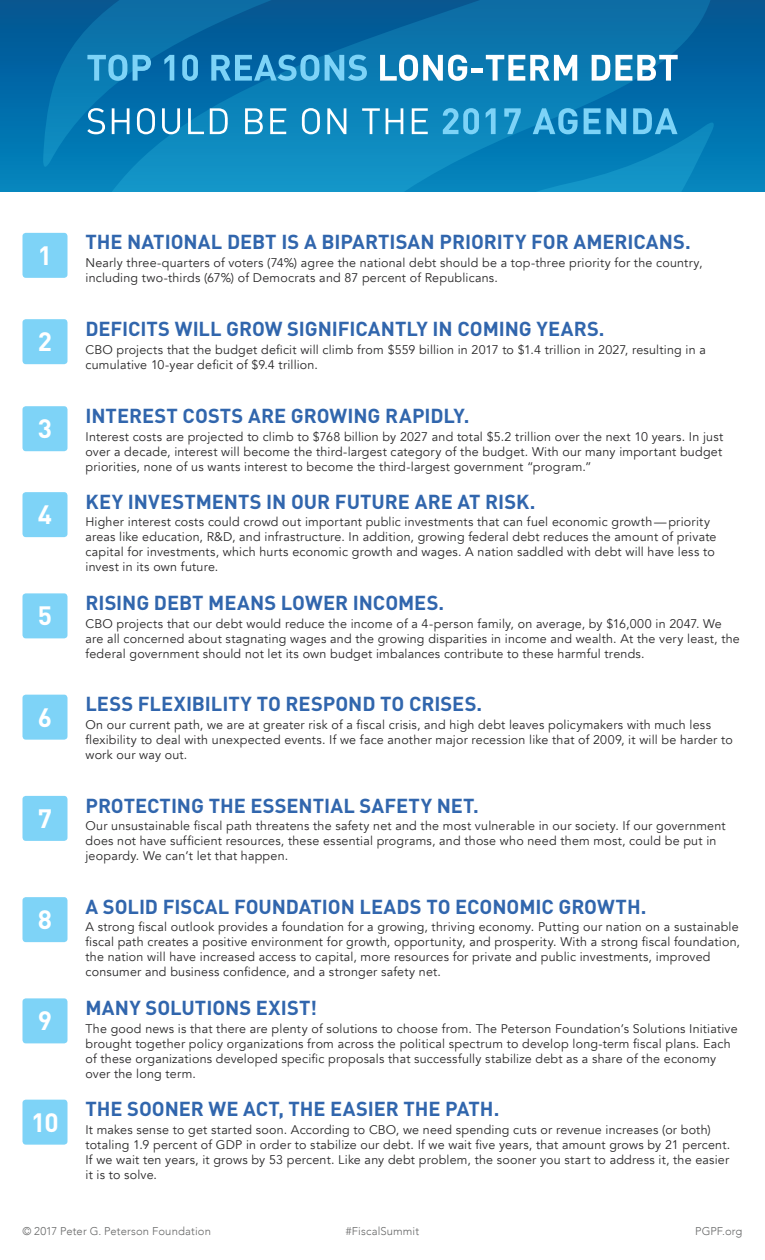
<style>
.page{position:relative;width:765px;height:1260px;background:#fff}
.page>*{position:absolute;margin:0;border:0;box-sizing:border-box;transform-origin:0 0}
.Number{font:700 26.25px "DIN";color:#fff}
._10-Heading{font:700 20px "DIN";color:#3166ad}
._10{font:12.5px/15px "Avenir";letter-spacing:.015em;color:#292829}
.base{font:300 11.25px "Avenir";letter-spacing:.015em;color:#666767}
</style>
<div class="page">
<svg style="left:0;top:0;width:765px;height:192px;background:#016ca8"></svg>
<svg style="left:64px;top:0;width:647px;height:192px;background:#0a78af"></svg>
<svg style="left:43px;top:0;width:229px;height:170px;background:#0773ac"></svg>
<svg style="left:419px;top:123px;width:296px;height:69px;background:#0784bb"></svg>
<svg style="left:87px;top:55px;width:40px;height:26px"></svg>
<svg style="left:133px;top:55px;width:18px;height:26px"></svg>
<svg style="left:164px;top:55px;width:10px;height:26px"></svg>
<svg style="left:182px;top:55px;width:16px;height:26px"></svg>
<svg style="left:211px;top:55px;width:108px;height:26px;background:#3f9ccd"></svg>
<svg style="left:325px;top:55px;width:42px;height:26px"></svg>
<svg style="left:380px;top:55px;width:87px;height:26px"></svg>
<hr style="left:471px;top:68px;width:12px;height:4px;background:#fff">
<svg style="left:486px;top:55px;width:91px;height:26px"></svg>
<svg style="left:592px;top:55px;width:86px;height:26px"></svg>
<svg style="left:87px;top:108px;width:18px;height:26px"></svg>
<svg style="left:112px;top:108px;width:18px;height:26px"></svg>
<svg style="left:137px;top:108px;width:18px;height:26px"></svg>
<svg style="left:162px;top:108px;width:18px;height:26px"></svg>
<svg style="left:188px;top:108px;width:16px;height:26px"></svg>
<svg style="left:210px;top:108px;width:18px;height:26px"></svg>
<svg style="left:245px;top:108px;width:18px;height:26px"></svg>
<svg style="left:270px;top:108px;width:16px;height:26px"></svg>
<svg style="left:302px;top:108px;width:18px;height:26px"></svg>
<svg style="left:327px;top:108px;width:19px;height:26px"></svg>
<svg style="left:362px;top:108px;width:18px;height:26px"></svg>
<svg style="left:386px;top:108px;width:17px;height:26px"></svg>
<svg style="left:412px;top:108px;width:16px;height:26px"></svg>
<svg style="left:443px;top:108px;width:36px;height:26px"></svg>
<svg style="left:486px;top:108px;width:10px;height:26px"></svg>
<svg style="left:504px;top:108px;width:17px;height:26px"></svg>
<svg style="left:533px;top:108px;width:45px;height:26px"></svg>
<svg style="left:584px;top:108px;width:42px;height:26px"></svg>
<svg style="left:633px;top:108px;width:45px;height:26px"></svg>
<div style="left:23px;top:406px;width:45px;height:45px;background:#7ed3f7;border-radius:3px"></div>
<div style="left:23px;top:593px;width:45px;height:45px;background:#7ed3f7;border-radius:3px"></div>
<div style="left:23px;top:796px;width:45px;height:45px;background:#7ed3f7;border-radius:3px"></div>
<div style="left:23px;top:998px;width:45px;height:45px;background:#7ed3f7;border-radius:3px"></div>
<div style="left:23px;top:319px;width:45px;height:45px;background:#7ed3f7;border-radius:3px"></div>
<div style="left:23px;top:492px;width:45px;height:45px;background:#7ed3f7;border-radius:3px"></div>
<div style="left:23px;top:695px;width:45px;height:45px;background:#7ed3f7;border-radius:3px"></div>
<div style="left:23px;top:897px;width:45px;height:45px;background:#7ed3f7;border-radius:3px"></div>
<div style="left:23px;top:1100px;width:45px;height:45px;background:#7ed3f7;border-radius:3px"></div>
<div style="left:23px;top:233px;width:45px;height:45px;background:#7ed3f7;border-radius:3px"></div>
<p class="Number" style="left:38px;top:238px;width:16px">1</p>
<p class="Number" style="left:38px;top:324px;width:16px">2</p>
<p class="Number" style="left:38px;top:411px;width:16px">3</p>
<p class="Number" style="left:38px;top:497px;width:16px">4</p>
<p class="Number" style="left:38px;top:599px;width:16px">5</p>
<p class="Number" style="left:38px;top:700px;width:16px">6</p>
<p class="Number" style="left:38px;top:801px;width:16px">7</p>
<p class="Number" style="left:38px;top:902px;width:16px">8</p>
<p class="Number" style="left:38px;top:1004px;width:16px">9</p>
<p class="Number" style="left:31px;top:1105px;width:29px">10</p>
<p class="_10-Heading" style="left:86px;top:229px;width:607px">THE NATIONAL DEBT IS A BIPARTISAN PRIORITY FOR AMERICANS.</p>
<p class="_10" style="left:86px;top:256px;width:619px">Nearly three-quarters of voters (74%) agree the national debt should be a top-three priority for the country, including two-thirds (67%) of Democrats and 87 percent of Republicans.</p>
<p class="_10-Heading" style="left:86px;top:316px;width:521px">DEFICITS WILL GROW SIGNIFICANTLY IN COMING YEARS.</p>
<p class="_10" style="left:86px;top:342px;width:622px">CBO projects that the budget deficit will climb from $559 billion in 2017 to $1.4 trillion in 2027, resulting in a cumulative 10-year deficit of $9.4 trillion.</p>
<p class="_10-Heading" style="left:86px;top:403px;width:385px">INTEREST COSTS ARE GROWING RAPIDLY.</p>
<p class="_10" style="left:86px;top:429px;width:639px;text-align:justify">Interest costs are projected to climb to $768 billion by 2027 and total $5.2 trillion over the next 10 years. In just over a decade, interest will become the third-largest category of the budget. With our many important budget priorities, none of us wants interest to become the third-largest government “program.”</p>
<p class="_10-Heading" style="left:86px;top:488px;width:451px">KEY INVESTMENTS IN OUR FUTURE ARE AT RISK.</p>
<p class="_10" style="left:86px;top:515px;width:633px">Higher interest costs could crowd out important public investments that can fuel economic growth—priority areas like education, R&amp;D, and infrastructure. In addition, growing federal debt reduces the amount of private capital for investments, which hurts economic growth and wages. A nation saddled with debt will have less to invest in its own future.</p>
<p class="_10-Heading" style="left:86px;top:590px;width:360px">RISING DEBT MEANS LOWER INCOMES.</p>
<p class="_10" style="left:86px;top:616px;width:656px">CBO projects that our debt would reduce the income of a 4-person family, on average, by $16,000 in 2047. We are all concerned about stagnating wages and the growing disparities in income and wealth. At the very least, the federal government should not let its own budget imbalances contribute to these harmful trends.</p>
<p class="_10-Heading" style="left:86px;top:691px;width:398px">LESS FLEXIBILITY TO RESPOND TO CRISES.</p>
<p class="_10" style="left:86px;top:717px;width:649px">On our current path, we are at greater risk of a fiscal crisis, and high debt leaves policymakers with much less flexibility to deal with unexpected events. If we face another major recession like that of 2009, it will be harder to work our way out.</p>
<p class="_10-Heading" style="left:86px;top:792px;width:395px">PROTECTING THE ESSENTIAL SAFETY NET.</p>
<p class="_10" style="left:86px;top:819px;width:642px">Our unsustainable fiscal path threatens the safety net and the most vulnerable in our society. If our government does not have sufficient resources, these essential programs, and those who need them most, could be put in jeopardy. We can’t let that happen.</p>
<p class="_10-Heading" style="left:86px;top:893px;width:562px">A SOLID FISCAL FOUNDATION LEADS TO ECONOMIC GROWTH.</p>
<p class="_10" style="left:86px;top:920px;width:656px">A strong fiscal outlook provides a foundation for a growing, thriving economy. Putting our nation on a sustainable fiscal path creates a positive environment for growth, opportunity, and prosperity. With a strong fiscal foundation, the nation will have increased access to capital, more resources for private and public investments, improved consumer and business confidence, and a stronger safety net.</p>
<p class="_10-Heading" style="left:86px;top:995px;width:233px">MANY SOLUTIONS EXIST!</p>
<p class="_10" style="left:86px;top:1021px;width:654px">The good news is that there are plenty of solutions to choose from. The Peterson Foundation’s Solutions Initiative brought together policy organizations from across the political spectrum to develop long-term fiscal plans. Each of these organizations developed specific proposals that successfully stabilize debt as a share of the economy over the long term.</p>
<p class="_10-Heading" style="left:86px;top:1096px;width:415px">THE SOONER WE ACT, THE EASIER THE PATH.</p>
<p class="_10" style="left:86px;top:1122px;width:646px">It makes sense to get started soon. According to CBO, we need spending cuts or revenue increases (or both) totaling 1.9 percent of GDP in order to stabilize our debt. If we wait five years, that amount grows by 21 percent.<br>If we wait ten years, it grows by 53 percent. Like any debt problem, the sooner you start to address it, the easier it is to solve.</p>
<p class="base" style="left:22px;top:1224px;width:190px">© 2017 Peter G. Peterson Foundation</p>
<p class="base" style="left:346px;top:1224px;width:75px">#FiscalSummit</p>
<p class="base" style="left:695px;top:1224px;width:49px">PGPF.org</p>
</div>
